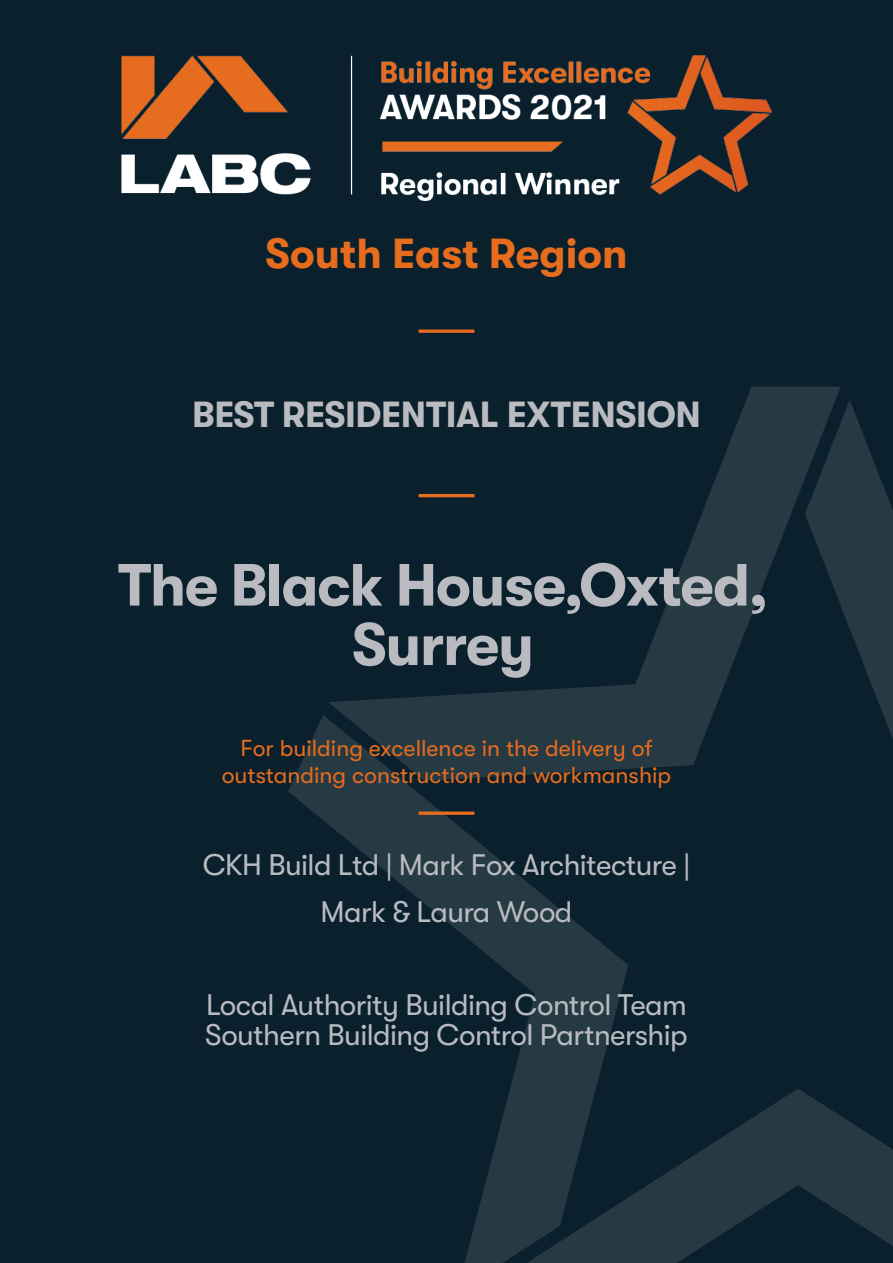
<style>
.page{position:relative;width:893px;height:1263px;background:#0a202c}
.page>*{position:absolute;margin:0;border:0;box-sizing:border-box;transform-origin:0 0}
.t1{font:700 59.4px/59.4px "GT Walsheim";letter-spacing:-.02em;color:#b9bbc1;text-align:center}
.t2{font:700 42px "GT Walsheim";color:#e66c1e}
.t3{font:700 36.3px "GT Walsheim";letter-spacing:-.01em;color:#b9bbc1}
.t4{font:29.7px/46.7px "GT Walsheim";letter-spacing:-.02em;color:#b9bbc1;text-align:center}
.t5{font:23.1px/27.8px "GT Walsheim";color:#e66c1e;text-align:center}
</style>
<div class="page">
<svg style="left:288px;top:386px;width:605px;height:877px"></svg>
<hr style="left:419px;top:494px;width:55px;height:3px;background:#e66c1e">
<svg style="left:419px;top:811px;width:55px;height:4px"></svg>
<svg style="left:419px;top:329px;width:55px;height:4px"></svg>
<img style="left:121px;top:55px;width:650px;height:145px">
<h2 class="t2" style="left:265px;top:238px;width:364px">South East Region</h2>
<p class="t3" style="left:192px;top:401px;width:510px">BEST RESIDENTIAL EXTENSION</p>
<h1 class="t1" style="left:118px;top:561px;width:651px">The Black House,Oxted,<br>Surrey</h1>
<p class="t5" style="left:222px;top:736px;width:451px">For building excellence in the delivery of outstanding construction and workmanship</p>
<p class="t4" style="left:203px;top:844px;width:489px">CKH Build Ltd | Mark Fox Architecture |<br>Mark &amp; Laura Wood</p>
<p class="t4" style="left:205px;top:993px;width:484px;line-height:29.7px;text-align:left">Local Authority Building Control Team<br>Southern Building Control Partnership</p>
</div>
